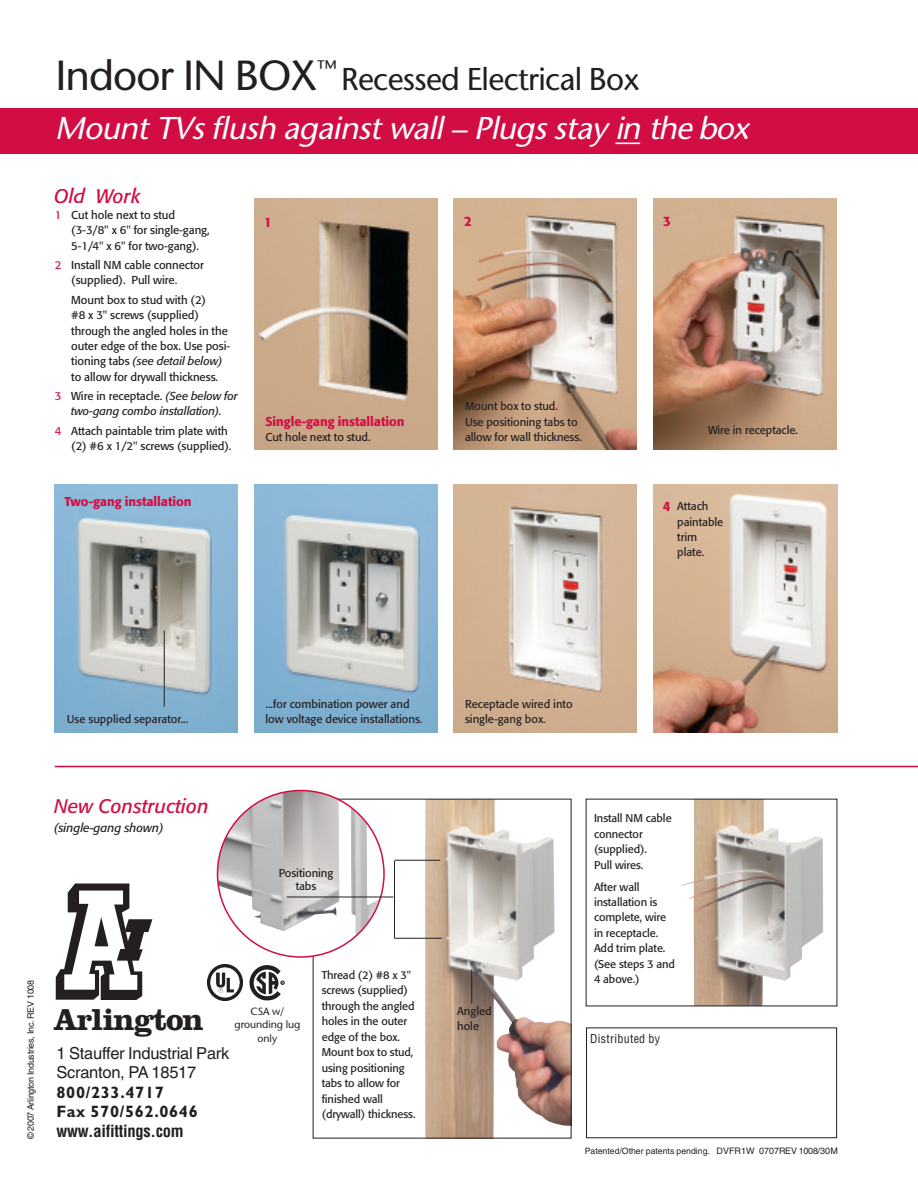
<style>
.page{position:relative;width:918px;height:1188px;background:#fff}
.page>*{position:absolute;margin:0;border:0;box-sizing:border-box;transform-origin:0 0}
.t1{font:42px "Stone Sans";letter-spacing:-.025em;color:#231f20}
.t2{font:italic 31.5px "Stone Sans";color:#fff}
.t3{font:31.5px "Stone Sans";letter-spacing:-.025em;color:#231f20}
.t4{font:700 31.5px "Clarendon";letter-spacing:-.035em;color:#231f20}
.t5{font:italic 19.5px "Formata";letter-spacing:.005em;color:#d20d44}
.t6{font:16.5px/19.5px "Helvetica";letter-spacing:-.015em;color:#231f20}
.t7{font:700 16.5px/19.5px "Gill Sans";letter-spacing:.04em;color:#231f20}
.t8{font:700 condensed 16.5px "Helvetica";letter-spacing:-.015em;color:#231f20}
.t9{font:500 13.5px "Formata";color:#d20d44}
.t10{font:500 12.75px "Formata";letter-spacing:-.005em;color:#d20d44}
.t11{font:italic 12px "Formata";letter-spacing:-.005em;color:#231f20}
.t12{font:condensed 12px "Helvetica";letter-spacing:.025em;color:#231f20}
.t13{font:11.4px/15.3px "Formata";letter-spacing:-.005em;color:#231f20}
.t14{font:italic 11.4px/15.3px "Formata";letter-spacing:-.005em;color:#231f20;text-align:center}
.t15{font:11.25px/15.3px "Formata";letter-spacing:-.005em;color:#231f20}
.t16{font:11.1px/15.5px "Formata";letter-spacing:-.005em;color:#231f20}
.t17{font:10.5px/13.5px "Stone Sans";letter-spacing:-.005em;color:#231f20;text-align:center}
.t18{font:9px "Helvetica";letter-spacing:-.03em;color:#231f20}
.t19{font:8.7px "Helvetica";color:#231f20}
.t20{font:700 2.85px "Helvetica";color:#231f20}
.s1{color:#d20d44}
.s2{font-style:italic}
.s3{font-style:normal;color:#d20d44}
.s4{font-style:normal}
.s5{font-size:9px}
</style>
<div class="page">
<img style="left:680px;top:801px;width:143px;height:203px">
<div style="left:586px;top:1028px;width:251px;height:110px;border:1px solid #231f20"></div>
<div style="left:0;top:108px;width:918px;height:46px;background:#d20d44"></div>
<svg style="left:615px;top:143px;width:25px;height:1px"></svg>
<hr style="left:55px;top:766px;width:863px;height:1px;background:#d20d44">
<img style="left:425px;top:801px;width:145px;height:335px">
<img style="left:254px;top:199px;width:183px;height:250px">
<img style="left:454px;top:198px;width:183px;height:252px">
<img style="left:653px;top:199px;width:184px;height:250px">
<img style="left:454px;top:484px;width:183px;height:249px">
<img style="left:653px;top:484px;width:184px;height:249px">
<hr style="left:394px;top:861px;width:1px;height:77px;background:#231f20">
<hr style="left:394px;top:938px;width:48px;height:1px;background:#231f20">
<hr style="left:394px;top:860px;width:46px;height:1px;background:#231f20">
<hr style="left:471px;top:970px;width:1px;height:34px;background:#231f20">
<svg style="left:56px;top:884px;width:96px;height:116px"></svg>
<svg style="left:217px;top:790px;width:168px;height:168px"></svg>
<hr style="left:287px;top:897px;width:106px;height:1px;background:#231f20">
<img style="left:55px;top:485px;width:183px;height:248px">
<img style="left:254px;top:484px;width:183px;height:249px">
<hr style="left:164px;top:630px;width:1px;height:77px;background:#231f20">
<svg style="left:249px;top:965px;width:35px;height:35px"></svg>
<img style="left:207px;top:965px;width:36px;height:36px">
<h1 class="t1" style="left:56px;top:59px;width:283px">Indoor IN BOX<sup>™</sup></h1>
<h2 class="t3" style="left:341px;top:66px;width:300px">Recessed Electrical Box</h2>
<h2 class="t2" style="left:55px;top:116px;width:702px">MountTVsflush againstwall– Plugsstay in the box</h2>
<h3 class="t5" style="left:54px;top:187px;width:88px">Old Work</h3>
<p class="t13" style="left:71px;top:208px;width:140px;text-indent:-17px"><span class="s1">1</span> Cut hole next to stud (3-3/8" x 6" for single-gang,<br>5-1/4" x 6" for two-gang).</p>
<p class="t13" style="left:71px;top:258px;width:134px;text-indent:-17px"><span class="s1">2</span> Install NM cable connector (supplied). Pull wire.</p>
<p class="t13" style="left:71px;top:293px;width:161px">Mount box to stud with (2)<br>#8 x 3" screws (supplied) through the angled holes in the outer edge of the box. Use posi&shy;tioning tabs <span class="s2">(see detail below) </span>to allow for drywall thickness.</p>
<p class="t14" style="left:55px;top:389px;width:185px"><span class="s3">3</span> <span class="s4">Wire in receptacle.</span> (See below for two-gang combo installation).</p>
<p class="t13" style="left:71px;top:424px;width:162px;text-indent:-17px"><span class="s1">4</span> Attach paintable trim plate with (2) #6 x 1/2" screws (supplied).</p>
<p class="t10" style="left:64px;top:496px;width:128px">Two-gang installation</p>
<p class="t9" style="left:264px;top:216px;width:9px">1</p>
<p class="t9" style="left:464px;top:216px;width:9px">2</p>
<p class="t9" style="left:663px;top:216px;width:9px">3</p>
<p class="t15" style="left:465px;top:400px;width:114px">Mount box to stud.<br>Use positioning tabs to</p>
<p class="t10" style="left:266px;top:416px;width:140px">Single-gang installation</p>
<p class="t15" style="left:266px;top:430px;width:107px">Cut hole next to stud.</p>
<p class="t15" style="left:465px;top:430px;width:118px">allow for wall thickness.</p>
<p class="t15" style="left:708px;top:423px;width:92px">Wire in receptacle.</p>
<p class="t15" style="left:677px;top:500px;width:48px">Attach paintable trim plate.</p>
<p class="t9" style="left:663px;top:500px;width:9px">4</p>
<p class="t15" style="left:67px;top:712px;width:123px">Use supplied separator...</p>
<h3 class="t5" style="left:54px;top:797px;width:156px">New Construction</h3>
<p class="t11" style="left:54px;top:822px;width:111px">(single-gang shown)</p>
<p class="t15" style="left:266px;top:697px;width:158px">...for combination power and low voltage device installations.</p>
<p class="t15" style="left:279px;top:867px;width:56px;line-height:13.5px;text-align:center">Positioning tabs</p>
<p class="t18" style="left:27px;top:1139px;width:161px;rotate:-90deg">© 2007 Arlington Industries, Inc. REV 1008</p>
<h2 class="t4" style="left:53px;top:1009px;width:151px">Arlington</h2>
<p class="t20" style="left:281px;top:982px;width:4px">R</p>
<p class="t17" style="left:235px;top:1005px;width:67px">CSA w/ grounding lug only</p>
<h3 class="t6" style="left:56px;top:1044px;width:174px">1 Stauffer Industrial Park<br>Scranton, PA 18517</h3>
<h3 class="t7" style="left:56px;top:1084px;width:143px">800/233.4717<br>Fax 570/562.0646</h3>
<h3 class="t8" style="left:56px;top:1121px;width:129px">www.aifittings.com</h3>
<p class="t16" style="left:322px;top:968px;width:95px">Thread (2) #8 x 3" screws (supplied) through the angled holes in the outer edge of the box.<br>Mount box to stud, using positioning tabs to allow for finished wall (drywall) thickness.</p>
<p class="t15" style="left:465px;top:697px;width:109px">Receptacle wired into single-gang box.</p>
<p class="t15" style="left:457px;top:1004px;width:36px;line-height:15.8px">Angled hole</p>
<p class="t16" style="left:594px;top:812px;width:79px">Install NM cable connector (supplied).<br>Pull wires.</p>
<p class="t16" style="left:594px;top:880px;width:83px">After wall installation is complete, wire in receptacle.<br>Add trim plate. (See steps 3 and<br>4 above.)</p>
<p class="t12" style="left:590px;top:1032px;width:71px">Distributed by</p>
<p class="t19" style="left:585px;top:1148px;width:255px">Patented/Other patents pending. <span class="s5">DVFR1W 0707REV 1008/30M</span></p>
</div>
